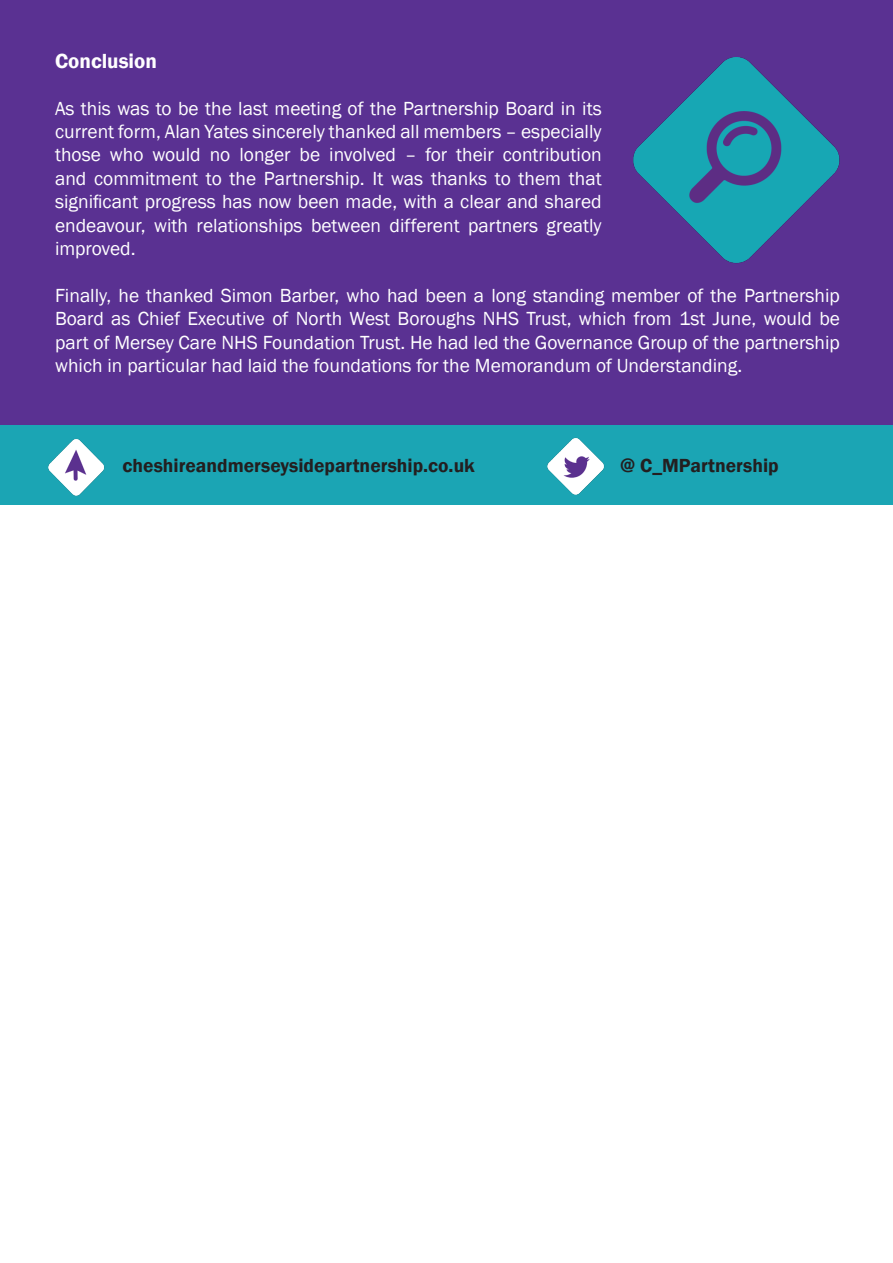
<style>
.page{position:relative;width:893px;height:1263px;background:#fff}
.page>*{position:absolute;margin:0;border:0;box-sizing:border-box;transform-origin:0 0}
.t1{font:600 21px "Franklin Gothic";color:#fff}
.t2{font:19.5px/23.4px "Franklin Gothic";color:#fff;text-align:justify}
.t3{font:600 19.5px "Franklin Gothic";color:#231f20}
</style>
<div class="page">
<div style="left:0;top:424px;width:893px;height:81px;background:#1ba5b4"></div>
<img style="left:48px;top:439px;width:57px;height:57px">
<img style="left:547px;top:438px;width:58px;height:57px">
<div style="left:0;top:0;width:893px;height:424px;background:#5a3192"></div>
<img style="left:633px;top:57px;width:207px;height:207px">
<p class="t1" style="left:55px;top:48px;width:103px">Conclusion</p>
<p class="t2" style="left:55px;top:97px;width:548px">As this was to be the last meeting of the Partnership Board in its current form, Alan Yates sincerely thanked all members – especially those who would no longer be involved – for their contribution and commitment to the Partnership. It was thanks to them that significant progress has now been made, with a clear and shared endeavour, with relationships between different partners greatly improved.</p>
<p class="t2" style="left:55px;top:284px;width:786px">Finally, he thanked Simon Barber, who had been a long standing member of the Partnership Board as Chief Executive of North West Boroughs NHS Trust, which from 1st June, would be part of Mersey Care NHS Foundation Trust. He had led the Governance Group of the partnership which in particular had laid the foundations for the Memorandum of Understanding.</p>
<p class="t3" style="left:123px;top:453px;width:354px">cheshireandmerseysidepartnership.co.uk</p>
<p class="t3" style="left:620px;top:453px;width:160px">@ C_MPartnership</p>
</div>
